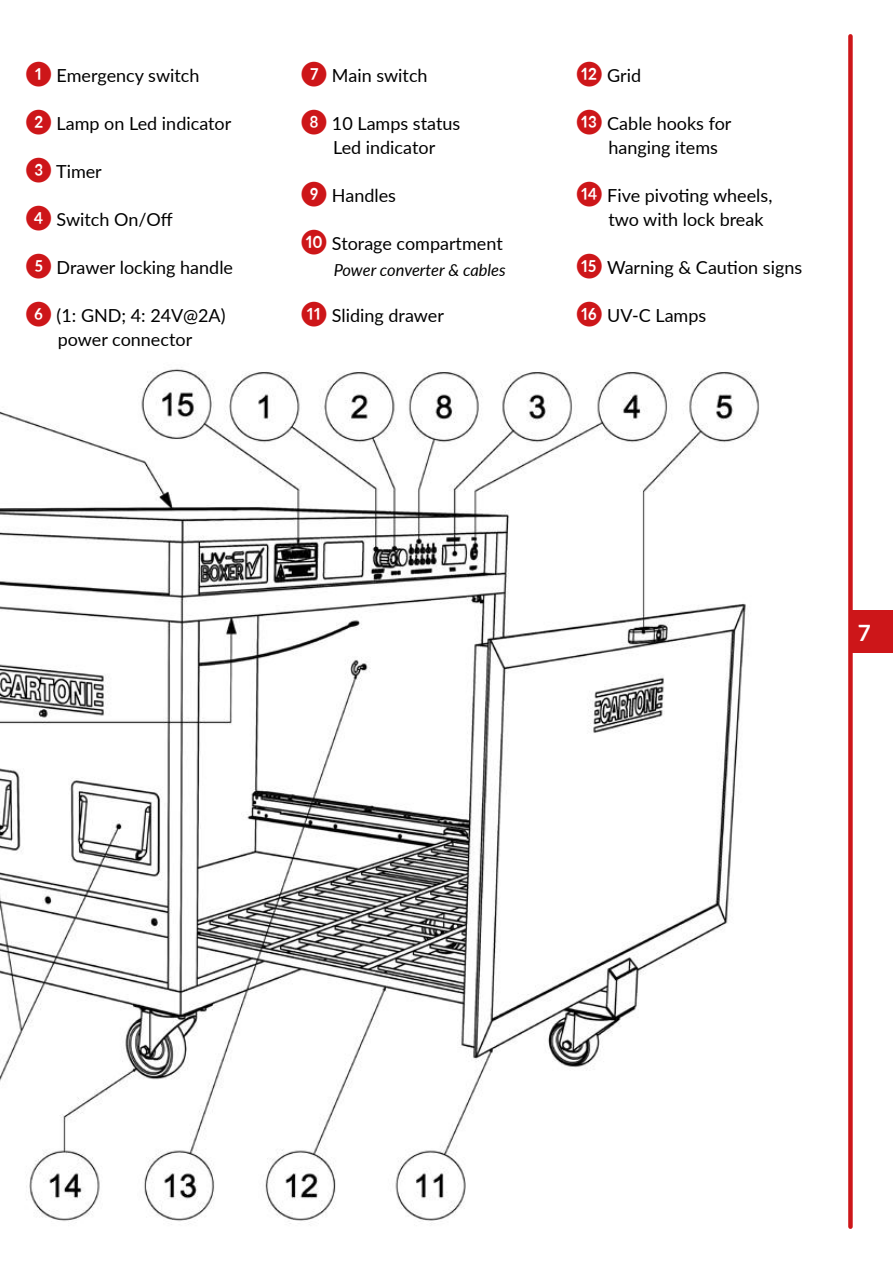
<style>
.page{position:relative;width:893px;height:1263px;background:#fff}
.page>*{position:absolute;margin:0;border:0;box-sizing:border-box;transform-origin:0 0}
.t1{font:700 22.5px "Lato";color:#fff}
.t2{font:18px/24px "Lato";color:#000;text-align:center}
.t3{font:italic 16.5px "Lato";color:#000}
.s1{font-size:24px;color:#cd1619}
</style>
<div class="page">
<img style="left:0;top:369px;width:760px;height:856px">
<div style="left:848px;top:36px;width:5px;height:1191px;background:#cd1619"></div>
<div style="left:850px;top:610px;width:43px;height:43px;background:#cd1619"></div>
<p class="t2" style="left:26px;top:63px;width:176px"><span class="s1">❶</span> Emergency switch</p>
<p class="t2" style="left:26px;top:111px;width:207px"><span class="s1">❷</span> Lamp on Led indicator</p>
<p class="t2" style="left:26px;top:159px;width:78px"><span class="s1">❸</span> Timer</p>
<p class="t2" style="left:26px;top:207px;width:149px"><span class="s1">❹</span> Switch On/Off</p>
<p class="t2" style="left:26px;top:255px;width:209px"><span class="s1">❺</span> Drawer locking handle</p>
<p class="t2" style="left:26px;top:303px;width:202px"><span class="s1">❻</span> (1: GND; 4: 24V@2A) power connector</p>
<p class="t2" style="left:301px;top:63px;width:128px"><span class="s1">❼</span> Main switch</p>
<p class="t2" style="left:301px;top:111px;width:161px"><span class="s1">❽</span> 10 Lamps status<br>Led indicator</p>
<p class="t2" style="left:301px;top:183px;width:97px"><span class="s1">❾</span> Handles</p>
<p class="t2" style="left:301px;top:231px;width:203px"><span class="s1">❿</span> Storage compartment</p>
<p class="t3" style="left:334px;top:258px;width:174px">Power converter &amp; cables</p>
<p class="t2" style="left:301px;top:303px;width:145px"><span class="s1">⓫</span> Sliding drawer</p>
<p class="t2" style="left:576px;top:63px;width:67px"><span class="s1">⓬</span> Grid</p>
<p class="t2" style="left:608px;top:111px;width:125px;text-align:left;text-indent:-32px"><span class="s1">⓭</span> Cable hooks for hanging items</p>
<p class="t2" style="left:608px;top:183px;width:166px;text-align:left;text-indent:-32px"><span class="s1">⓮</span> Five pivoting wheels, two with lock break</p>
<p class="t2" style="left:576px;top:255px;width:228px"><span class="s1">⓯</span> Warning &amp; Caution signs</p>
<p class="t2" style="left:576px;top:303px;width:132px"><span class="s1">⓰</span> UV-C Lamps</p>
<p class="t1" style="left:858px;top:616px;width:15px">7</p>
</div>
